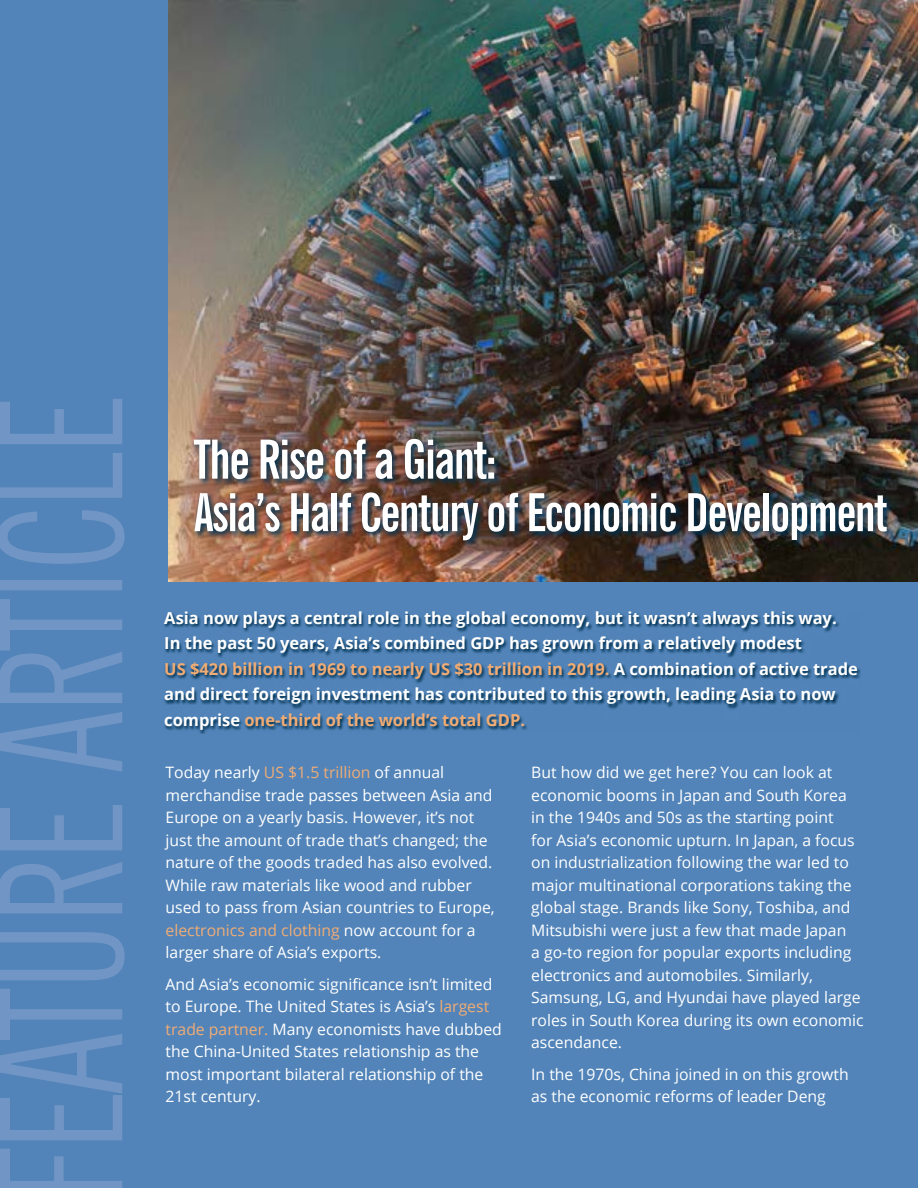
<style>
.page{position:relative;width:918px;height:1188px;background:#5284b9}
.page>*{position:absolute;margin:0;border:0;box-sizing:border-box;transform-origin:0 0}
.t1{font:700 extra-condensed 54px "News Gothic BT";letter-spacing:-.03em;color:#fff}
.t2{font:700 extra-condensed 52.5px "News Gothic BT";letter-spacing:-.03em;color:#fff}
.t3{font:700 16.5px/25.5px "Open Sans";color:#fff}
.t4{font:15.75px/22.5px "Open Sans";color:#fff}
.s1{color:#f1ac74}
</style>
<div class="page">
<svg style="left:0;top:399px;width:125px;height:789px"></svg>
<img style="left:169px;top:0;width:749px;height:582px">
<svg style="left:164px;top:613px;width:697px;height:121px"></svg>
<img style="left:192px;top:436px;width:703px;height:112px">
<h1 class="t1" style="left:194px;top:427px;width:305px">The Rise of a Giant:</h1>
<h2 class="t2" style="left:194px;top:481px;width:696px">Asia’s Half Century of Economic Development</h2>
<p class="t3" style="left:164px;top:604px;width:695px">Asia now plays a central role in the global economy, but it wasn’t always this way.<br>In the past 50 years, Asia’s combined GDP has grown from a relatively modest<br><span class="s1">US $420 billion in 1969 to nearly US $30 trillion in 2019.</span> A combination of active trade and direct foreign investment has contributed to this growth, leading Asia to now comprise <span class="s1">one-third of the world’s total GDP.</span></p>
<p class="t4" style="left:166px;top:761px;width:331px">Today nearly <span class="s1">US $1.5 trillion</span> of annual merchandise trade passes between Asia and Europe on a yearly basis. However, it’s not just the amount of trade that’s changed; the nature of the goods traded has also evolved.<br>While raw materials like wood and rubber used to pass from Asian countries to Europe, <span class="s1">electronics and clothing</span> now account for a larger share of Asia’s exports.</p>
<p class="t4" style="left:166px;top:972px;width:338px">And Asia’s economic significance isn’t limited to Europe. The United States is Asia’s <span class="s1">largest trade partner.</span> Many economists have dubbed the China-United States relationship as the most important bilateral relationship of the 21st century.</p>
<p class="t4" style="left:531px;top:761px;width:334px">But how did we get here? You can look at economic booms in Japan and South Korea in the 1940s and 50s as the starting point<br>for Asia’s economic upturn. In Japan, a focus on industrialization following the war led to major multinational corporations taking the global stage. Brands like Sony, Toshiba, and Mitsubishi were just a few that made Japan<br>a go-to region for popular exports including electronics and automobiles. Similarly, Samsung, LG, and Hyundai have played large roles in South Korea during its own economic ascendance.</p>
<p class="t4" style="left:531px;top:1062px;width:319px">In the 1970s, China joined in on this growth as the economic reforms of leader Deng</p>
</div>
